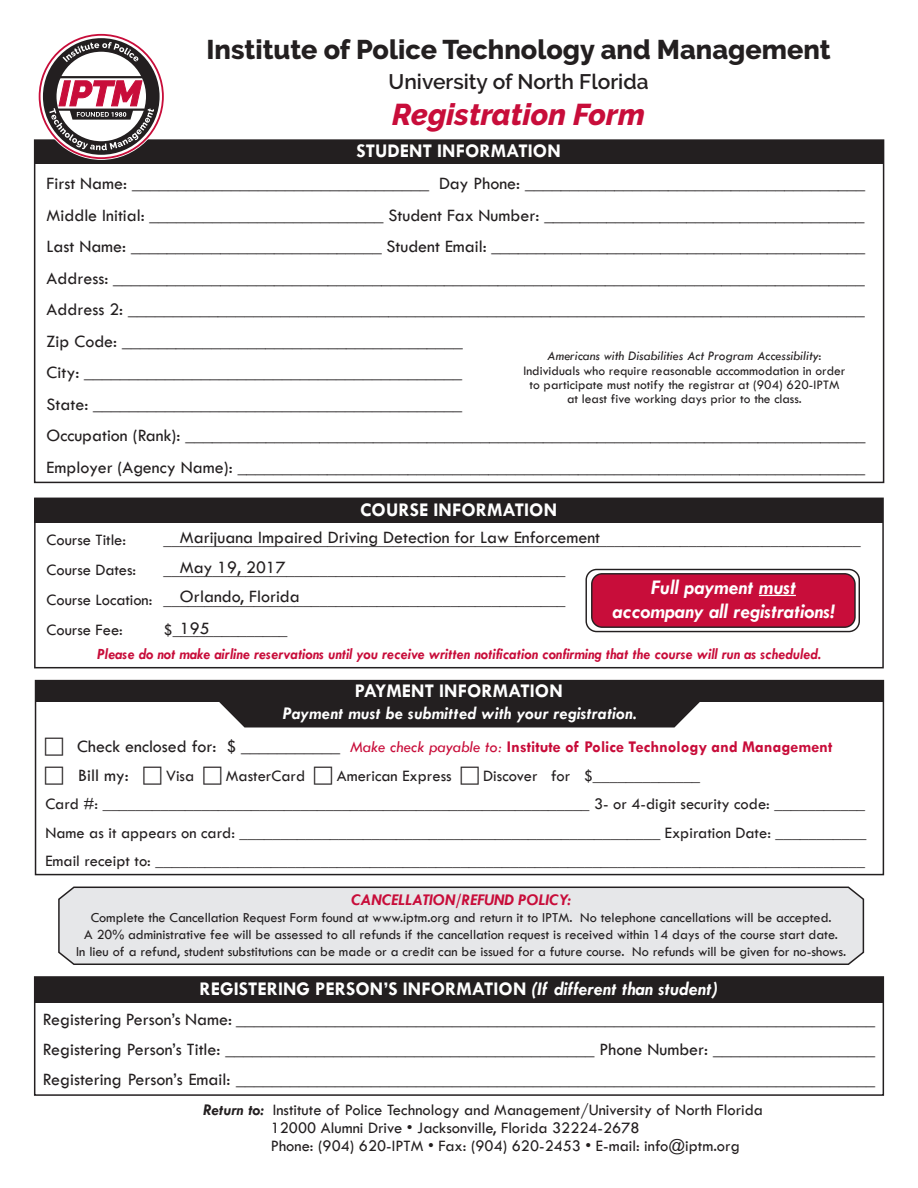
<style>
.page{position:relative;width:918px;height:1188px;background:#fff}
.page>*{position:absolute;margin:0;border:0;box-sizing:border-box;transform-origin:0 0}
.t1{font:italic 800 30px "Raleway";color:#c80d3a}
.t2{font:800 27px "Raleway";color:#231f20}
.t3{font:italic 700 21px/24px "Tw Cen";color:#fff;text-align:center}
.t4{font:600 21px "Raleway";color:#231f20}
.t5{font:700 19.5px "Tw Cen";color:#fff}
.t6{font:18px/31.5px "Tw Cen";color:#231f20}
.t7{font:italic 700 18px "Tw Cen";letter-spacing:.01em;color:#fff}
.t8{font:16.5px/28.5px "Tw Cen";color:#231f20}
.t9{font:700 16.5px "Tw Cen";color:#c80d3a}
.t10{font:italic 700 16.5px "Tw Cen";color:#c80d3a}
.t11{font:italic 700 15.75px "Tw Cen";color:#c80d3a}
.t12{font:14.25px/17.1px "Tw Cen";letter-spacing:-.005em;color:#231f20;text-align:center}
.t13{font:13.5px/14.2px "Tw Cen";color:#231f20;text-align:center}
.s1{font-style:italic}
.s2{font-weight:400;font-size:18px;color:#231f20}
.s3{font-weight:400;font-style:italic}
.s4{font-weight:700;font-style:italic}
</style>
<div class="page">
<div style="left:35px;top:140px;width:848px;height:24px;background:#231f20"></div>
<svg style="left:38px;top:33px;width:127px;height:127px"></svg>
<svg style="left:40px;top:35px;width:123px;height:123px"></svg>
<div style="left:43px;top:38px;width:117px;height:117px;border:14px solid #231f20;border-radius:50%"></div>
<svg style="left:49px;top:80px;width:105px;height:70px"></svg>
<svg style="left:63px;top:42px;width:75px;height:20px"></svg>
<hr style="left:57px;top:109px;width:88px;height:2px;background:#231f20">
<hr style="left:58px;top:76px;width:87px;height:2px;background:#231f20">
<svg style="left:218px;top:701px;width:483px;height:27px;background:#322f30"></svg>
<div style="left:58px;top:886px;width:807px;height:79px;background:#e6e7e9"></div>
<div style="left:35px;top:977px;width:848px;height:25px;background:#231f20"></div>
<div style="left:34px;top:976px;width:850px;height:120px;border:2px solid #231f20"></div>
<div style="left:586px;top:569px;width:274px;height:63px;border:1px solid #231f20;border-radius:10px"></div>
<div style="left:592px;top:574px;width:263px;height:53px;background:#c80d3a;border-radius:10px"></div>
<div style="left:591px;top:573px;width:265px;height:55px;border:1px solid #231f20;border-radius:10px"></div>
<div style="left:35px;top:498px;width:848px;height:25px;background:#231f20"></div>
<div style="left:34px;top:498px;width:850px;height:170px;border:2px solid #231f20"></div>
<hr style="left:759px;top:595px;width:37px;height:1px;background:#fff">
<div style="left:36px;top:680px;width:847px;height:21px;background:#231f20"></div>
<div style="left:35px;top:680px;width:849px;height:195px;border:2px solid #231f20"></div>
<h2 class="t2" style="left:207px;top:34px;width:626px">Institute of Police Technology and Management</h2>
<p class="t4" style="left:389px;top:69px;width:261px">University of North Florida</p>
<h1 class="t1" style="left:392px;top:97px;width:254px">Registration Form</h1>
<p class="t5" style="left:357px;top:139px;width:206px">STUDENT INFORMATION</p>
<p class="t6" style="left:47px;top:168px;width:820px">First Name: _________________________________ Day Phone: ______________________________________ Middle Initial: __________________________ Student Fax Number: ____________________________________ Last Name: ____________________________ Student Email: __________________________________________ Address: ____________________________________________________________________________________ Address 2: __________________________________________________________________________________ Zip Code: ______________________________________<br>City: __________________________________________<br>State: _________________________________________<br>Occupation (Rank): ____________________________________________________________________________ Employer (Agency Name): ______________________________________________________________________</p>
<p class="t13" style="left:523px;top:349px;width:324px"><span class="s1">Americans with Disabilities Act Program Accessibility</span>:<br>Individuals who require reasonable accommodation in order to participate must notify the registrar at (904) 620-IPTM at least five working days prior to the class.</p>
<p class="t5" style="left:360px;top:498px;width:198px">COURSE INFORMATION</p>
<p class="t6" style="left:180px;top:522px;width:422px;line-height:29.5px">Marijuana Impaired Driving Detection for Law Enforcement<br>May 19, 2017<br>Orlando, Florida</p>
<p class="t6" style="left:180px;top:612px;width:31px">195</p>
<p class="t8" style="left:47px;top:526px;width:81px">Course Title:</p>
<p class="t8" style="left:164px;top:526px;width:699px">_____________________________________________________________________________________</p>
<p class="t8" style="left:47px;top:556px;width:91px">Course Dates:</p>
<p class="t8" style="left:47px;top:555px;width:520px;line-height:30px;text-align:justify;text-indent:117px">_________________________________________________ Course Location: _________________________________________________ Course Fee:</p>
<p class="t3" style="left:612px;top:575px;width:224px">Full payment must accompany all registrations!</p>
<p class="t8" style="left:164px;top:615px;width:125px">$______________</p>
<p class="t11" style="left:98px;top:644px;width:725px">Please do not make airline reservations until you receive written notification confirming that the course will run as scheduled.</p>
<p class="t5" style="left:355px;top:679px;width:209px">PAYMENT INFORMATION</p>
<p class="t7" style="left:283px;top:703px;width:355px">Payment must be submitted with your registration.</p>
<p class="t9" style="left:77px;top:737px;width:757px"><span class="s2">Check enclosed for: $ ___________</span> <span class="s3">Make check payable to:</span> Institute of Police Technology and Management</p>
<p class="t6" style="left:78px;top:759px;width:52px">Bill my:</p>
<p class="t8" style="left:166px;top:761px;width:30px">Visa</p>
<p class="t8" style="left:226px;top:761px;width:81px">MasterCard</p>
<p class="t8" style="left:337px;top:761px;width:116px">American Express</p>
<p class="t8" style="left:45px;top:761px;width:822px;text-indent:438px">Discover for $_____________<br>Card #: ___________________________________________________________ 3- or 4-digit security code: ___________ Name as it appears on card: ___________________________________________________ Expiration Date: ___________ Email receipt to: ______________________________________________________________________________________</p>
<p class="t10" style="left:351px;top:890px;width:221px">CANCELLATION/REFUND POLICY:</p>
<p class="t12" style="left:76px;top:909px;width:771px">Complete the Cancellation Request Form found at www.iptm.org and return it to IPTM. No telephone cancellations will be accepted.<br>A 20% administrative fee will be assessed to all refunds if the cancellation request is received within 14 days of the course start date.<br>In lieu of a refund, student substitutions can be made or a credit can be issued for a future course. No refunds will be given for no-shows.</p>
<p class="t5" style="left:200px;top:977px;width:520px">REGISTERING PERSON’S INFORMATION <span class="s1">(If different than student)</span></p>
<p class="t6" style="left:43px;top:1004px;width:834px;line-height:30px;text-align:justify">Registering Person’s Name: _______________________________________________________________________ Registering Person’s Title: _________________________________________ Phone Number: __________________ Registering Person’s Email: _______________________________________________________________________</p>
<p class="t8" style="left:271px;top:1101px;width:494px;line-height:18px;text-indent:-68px"><span class="s4">Return to:</span> Institute of Police Technology and Management/University of North Florida<br>12000 Alumni Drive • Jacksonville, Florida 32224-2678<br>Phone: (904) 620-IPTM • Fax: (904) 620-2453 • E-mail: info@iptm.org</p>
</div>
